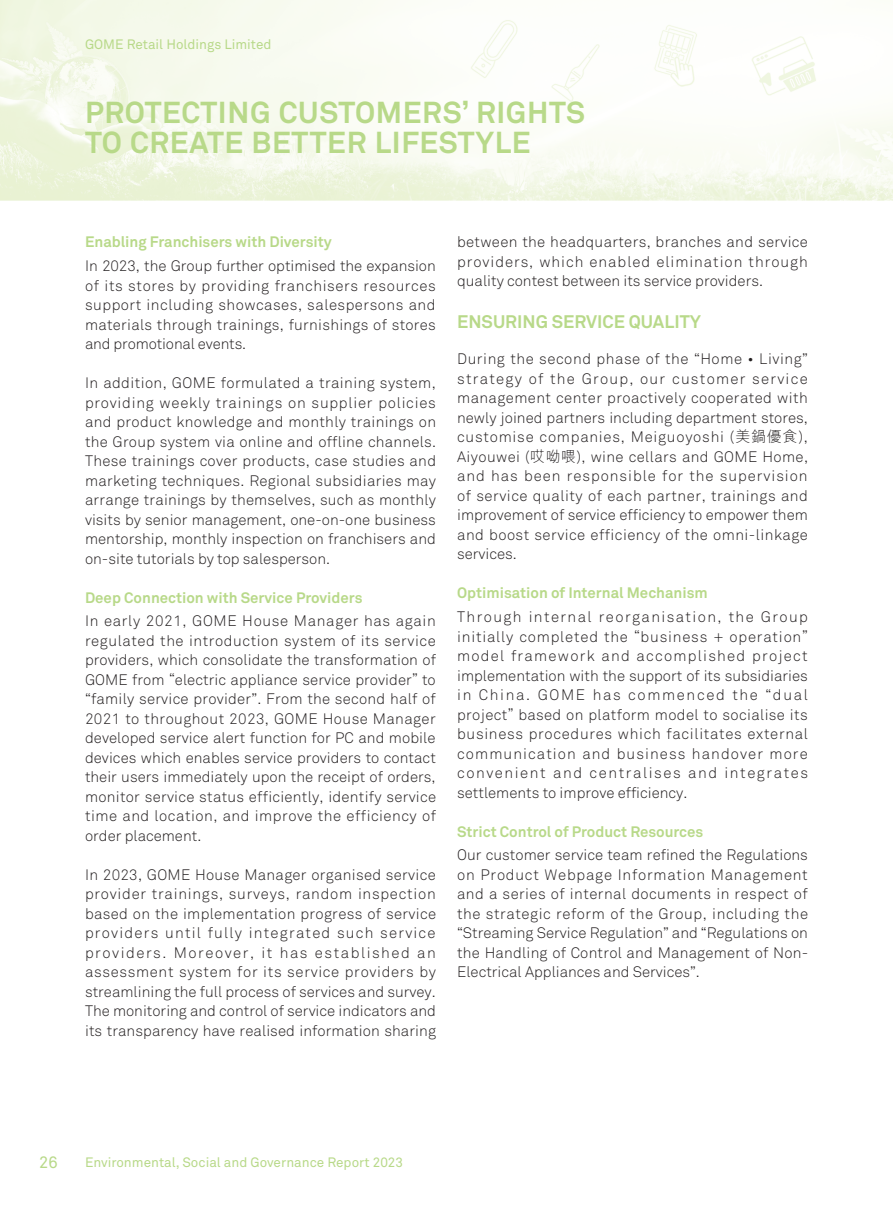
<style>
.page{position:relative;width:893px;height:1212px;background:#fff}
.page>*{position:absolute;margin:0;border:0;box-sizing:border-box;transform-origin:0 0}
.t1{font:700 30px/30px "Akkurat Pro";letter-spacing:.02em;color:#b8d989}
.t2{font:700 18px "Akkurat Pro";color:#b8d989}
.t3{font:16.5px "Akkurat Pro";color:#b8d989}
.t4{font:15px/19.5px "Akkurat Light Pro";color:#231f20;text-align:justify}
.t5{font:700 15px "Akkurat Pro";color:#b8d989}
.t6{font:13.5px "Akkurat Pro";color:#b8d989}
.s1{font-family:"M Hei HK";font-weight:300}
</style>
<div class="page">
<img style="left:0;top:0;width:892px;height:200px">
<p class="t6" style="left:85px;top:36px;width:188px">GOME Retail Holdings Limited</p>
<h1 class="t1" style="left:85px;top:98px;width:501px">PROTECTING CUSTOMERS’ RIGHTS<br>TO CREATE BETTER LIFESTYLE</h1>
<p class="t5" style="left:85px;top:233px;width:248px">Enabling Franchisers with Diversity</p>
<p class="t4" style="left:85px;top:256px;width:352px">In 2023, the Group further optimised the expansion of its stores by providing franchisers resources support including showcases, salespersons and materials through trainings, furnishings of stores and promotional events.</p>
<p class="t4" style="left:85px;top:373px;width:353px">In addition, GOME formulated a training system, providing weekly trainings on supplier policies and product knowledge and monthly trainings on the Group system via online and offline channels.<br>These trainings cover products, case studies and marketing techniques. Regional subsidiaries may arrange trainings by themselves, such as monthly visits by senior management, one-on-one business mentorship, monthly inspection on franchisers and on-site tutorials by top salesperson.</p>
<p class="t5" style="left:85px;top:588px;width:279px">Deep Connection with Service Providers</p>
<p class="t4" style="left:85px;top:612px;width:353px">In early 2021, GOME House Manager has again regulated the introduction system of its service providers, which consolidate the transformation of GOME from “electric appliance service provider” to “family service provider”. From the second half of 2021 to throughout 2023, GOME House Manager developed service alert function for PC and mobile devices which enables service providers to contact their users immediately upon the receipt of orders, monitor service status efficiently, identify service time and location, and improve the efficiency of order placement.</p>
<p class="t4" style="left:85px;top:865px;width:353px">In 2023, GOME House Manager organised service provider trainings, surveys, random inspection based on the implementation progress of service providers until fully integrated such service providers. Moreover, it has established an assessment system for its service providers by streamlining the full process of services and survey.<br>The monitoring and control of service indicators and its transparency have realised information sharing</p>
<p class="t4" style="left:457px;top:233px;width:352px">between the headquarters, branches and service providers, which enabled elimination through quality contest between its service providers.</p>
<p class="t2" style="left:457px;top:310px;width:245px">ENSURING SERVICE QUALITY</p>
<p class="t4" style="left:457px;top:350px;width:352px">During the second phase of the “Home • Living” strategy of the Group, our customer service management center proactively cooperated with newly joined partners including department stores, customise companies, Meiguoyoshi (<span class="s1">美鍋優食</span>), Aiyouwei (<span class="s1">哎呦喂</span>), wine cellars and GOME Home, and has been responsible for the supervision of service quality of each partner, trainings and improvement of service efficiency to empower them and boost service efficiency of the omni-linkage services.</p>
<p class="t5" style="left:457px;top:584px;width:252px">Optimisation of Internal Mechanism</p>
<p class="t4" style="left:457px;top:607px;width:352px">Through internal reorganisation, the Group initially completed the “business + operation” model framework and accomplished project implementation with the support of its subsidiaries in China. GOME has commenced the “dual project” based on platform model to socialise its business procedures which facilitates external communication and business handover more convenient and centralises and integrates settlements to improve efficiency.</p>
<p class="t5" style="left:457px;top:822px;width:248px">Strict Control of Product Resources</p>
<p class="t4" style="left:457px;top:846px;width:353px">Our customer service team refined the Regulations on Product Webpage Information Management and a series of internal documents in respect of the strategic reform of the Group, including the “Streaming Service Regulation” and “Regulations on the Handling of Control and Management of Non-Electrical Appliances and Services”.</p>
<p class="t3" style="left:39px;top:1152px;width:20px">26</p>
<p class="t6" style="left:85px;top:1155px;width:320px">Environmental, Social and Governance Report 2023</p>
</div>
